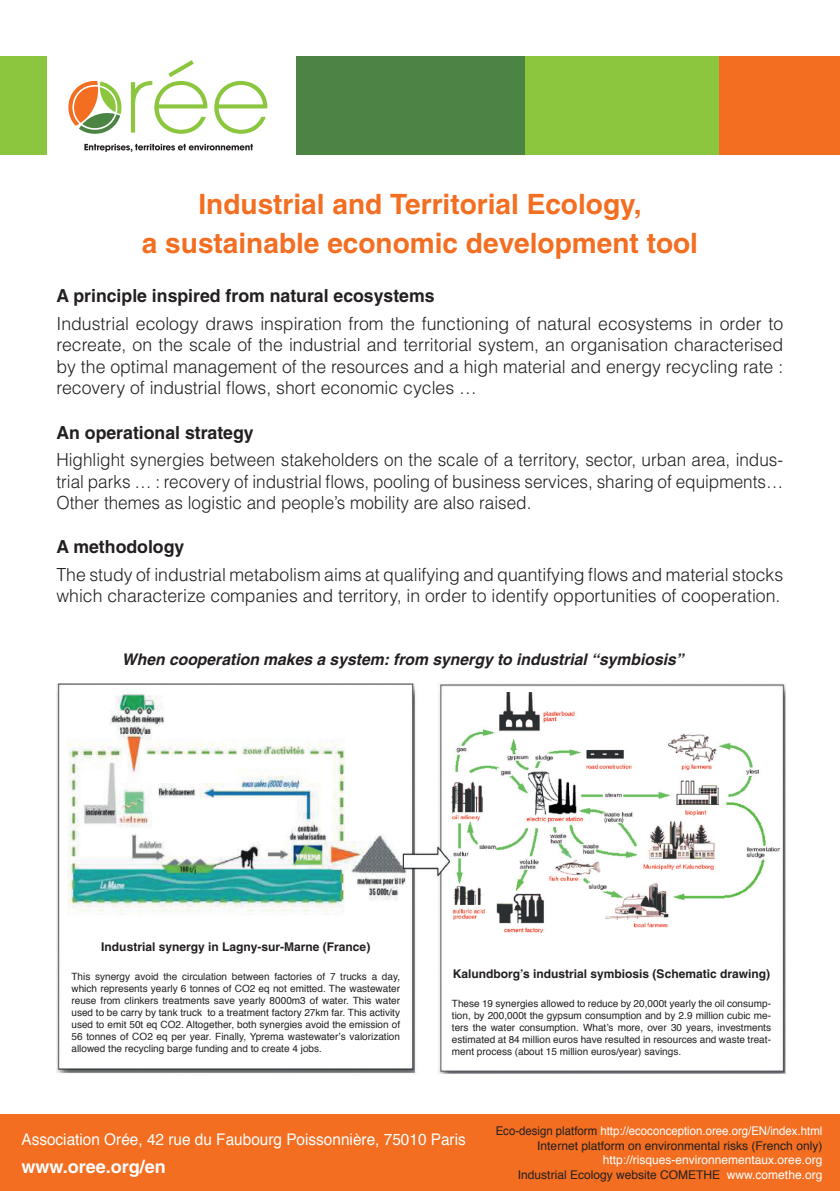
<style>
.page{position:relative;width:840px;height:1191px;background:#fff}
.page>*{position:absolute;margin:0;border:0;box-sizing:border-box;transform-origin:0 0}
.t1{font:700 28px "Helvetica";color:#f36e21}
.t2{font:300 18px/21.6px "Helvetica";color:#231f20;text-align:justify}
.t3{font:300 18px/21.6px "Helvetica";color:#231f20;scale:.95 1}
.t4{font:700 18px "Helvetica";color:#231f20}
.t5{font:700 18px "Helvetica";color:#fff}
.t6{font:italic 700 16px "Helvetica";color:#231f20}
.t7{font:16px "Helvetica";color:#fff;scale:.96 1}
.t8{font:12px "Helvetica";color:#231f20}
.t9{font:700 12px "Helvetica";color:#231f20}
.t10{font:12px "Helvetica";color:#fff;scale:.95 1}
.t11{font:12px "Helvetica";color:#fff}
.t12{font:10px/12px "Helvetica";color:#231f20;text-align:justify}
.s1{color:#231f20}
.s2{color:#fff}
</style>
<div class="page">
<div style="left:0;top:1114px;width:839px;height:77px;background:#f36e21"></div>
<div style="left:718px;top:56px;width:121px;height:98px;background:#f36e21"></div>
<div style="left:524px;top:56px;width:194px;height:98px;background:#8bc63e"></div>
<div style="left:0;top:56px;width:177px;height:98px;background:#8bc63e"></div>
<div style="left:78px;top:56px;width:447px;height:98px;background:#4b8443"></div>
<div style="left:47px;top:45px;width:248px;height:120px;background:#fff"></div>
<svg style="left:84px;top:144px;width:169px;height:8px"></svg>
<svg style="left:131px;top:60px;width:76px;height:74px"></svg>
<svg style="left:214px;top:81px;width:53px;height:53px"></svg>
<svg style="left:68px;top:81px;width:53px;height:53px"></svg>
<img style="left:57px;top:683px;width:729px;height:391px">
<div style="left:62px;top:926px;width:346px;height:136px;background:#fff"></div>
<div style="left:534px;top:829px;width:244px;height:151px;background:#fff"></div>
<div style="left:444px;top:979px;width:333px;height:85px;background:#fff"></div>
<img style="left:450px;top:692px;width:329px;height:240px">
<p class="t1" style="left:198px;top:187px;width:444px">Industrial and Territorial Ecology,</p>
<p class="t1" style="left:142px;top:226px;width:557px">a sustainable economic development tool</p>
<p class="t4" style="left:56px;top:285px;width:379px">A principle inspired from natural ecosystems</p>
<p class="t2" style="left:56px;top:312px;width:727px">Industrial ecology draws inspiration from the functioning of natural ecosystems in order to recreate, on the scale of the industrial and territorial system, an organisation characterised by the optimal management of the resources and a high material and energy recycling rate : recovery of industrial flows, short economic cycles …</p>
<p class="t4" style="left:56px;top:421px;width:199px">An operational strategy</p>
<p class="t3" style="left:56px;top:448px;width:766px">Highlight synergies between stakeholders on the scale of a territory, sector, urban area, indus&shy;trial parks … : recovery of industrial flows, pooling of business services, sharing of equipments…</p>
<p class="t3" style="left:56px;top:491px;width:501px">Other themes as logistic and people’s mobility are also raised.</p>
<p class="t4" style="left:56px;top:536px;width:129px">A methodology</p>
<p class="t2" style="left:56px;top:563px;width:727px">The study of industrial metabolism aims at qualifying and quantifying flows and material stocks which characterize companies and territory, in order to identify opportunities of cooperation.</p>
<p class="t6" style="left:122px;top:649px;width:563px">When cooperation makes a system: from synergy to industrial “symbiosis”</p>
<p class="t9" style="left:101px;top:939px;width:270px">Industrial synergy in Lagny-sur-Marne (France)</p>
<p class="t12" style="left:71px;top:970px;width:330px">This synergy avoid the circulation between factories of 7 trucks a day, which represents yearly 6 tonnes of CO2 eq not emitted. The wastewater reuse from clinkers treatments save yearly 8000m3 of water. This water used to be carry by tank truck to a treatment factory 27km far. This activity used to emit 50t eq CO2. Altogether, both synergies avoid the emission of 56 tonnes of CO2 eq per year. Finally, Yprema wastewater’s valorization allowed the recycling barge funding and to create 4 jobs.</p>
<p class="t9" style="left:452px;top:966px;width:318px">Kalundborg’s industrial symbiosis (Schematic drawing)</p>
<p class="t12" style="left:451px;top:996px;width:320px">These 19 synergies allowed to reduce by 20,000t yearly the oil consump&shy;tion, by 200,000t the gypsum consumption and by 2.9 million cubic me&shy;ters the water consumption. What’s more, over 30 years, investments estimated at 84 million euros have resulted in resources and waste treat&shy;ment process (about 15 million euros/year) savings.</p>
<p class="t7" style="left:21px;top:1126px;width:464px">Association Orée, 42 rue du Faubourg Poissonnière, 75010 Paris</p>
<p class="t5" style="left:21px;top:1155px;width:146px">www.oree.org/en</p>
<p class="t10" style="left:495px;top:1120px;width:345px"><span class="s1">Eco-design platform</span> http://ecoconception.oree.org/EN/index.html</p>
<p class="t8" style="left:537px;top:1135px;width:286px">Internet platform on environmental risks (French only)</p>
<p class="t11" style="left:602px;top:1149px;width:221px">http://risques-environnementaux.oree.org</p>
<p class="t8" style="left:517px;top:1164px;width:306px">Industrial Ecology website COMETHE <span class="s2">www.comethe.org</span></p>
</div>
